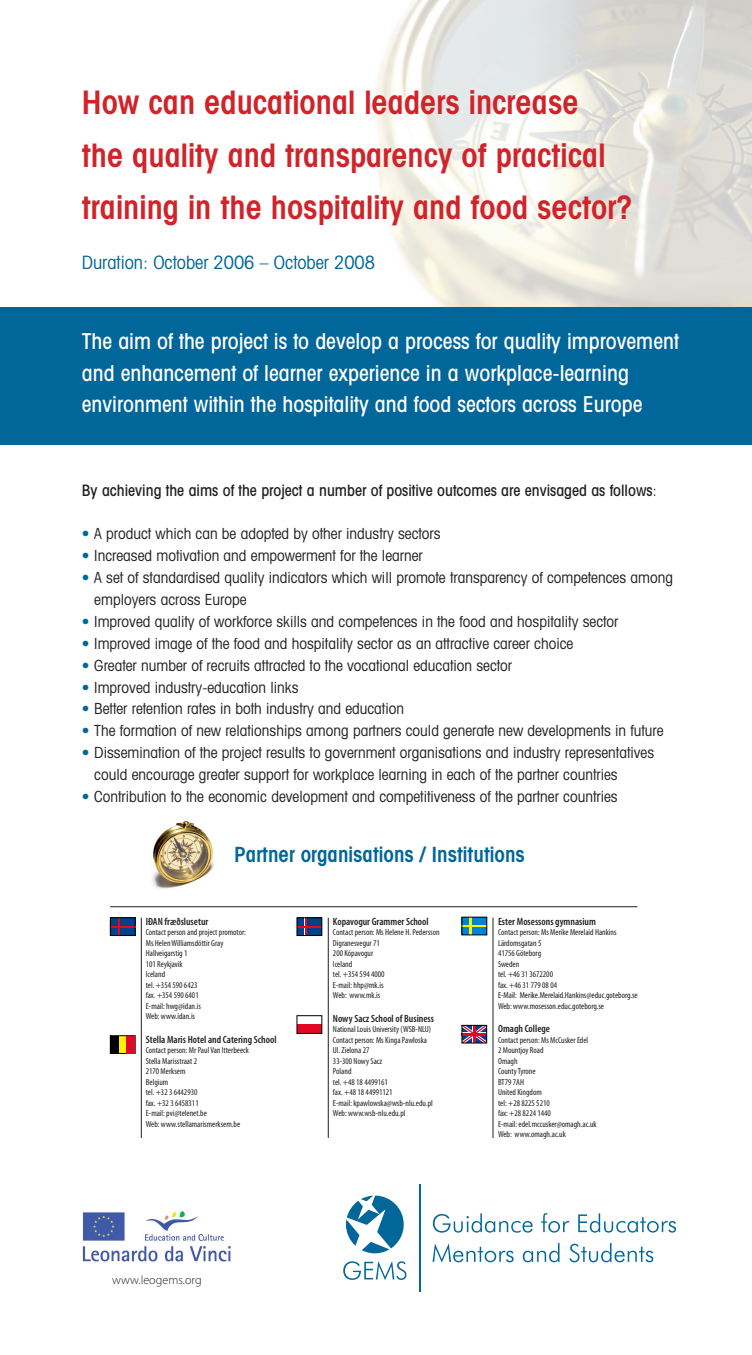
<style>
.page{position:relative;width:752px;height:1355px;background:#fff}
.page>*{position:absolute;margin:0;border:0;box-sizing:border-box;transform-origin:0 0}
.t1{font:600 condensed 32.38px/52.5px "Avant Garde";color:#d1232a}
.t2{font:500 condensed 21.88px/31.5px "Avant Garde";color:#fff}
.t3{font:600 condensed 21px "Avant Garde";color:#01669a}
.t4{font:condensed 18.38px "Avant Garde";color:#01669a}
.t5{font:500 condensed 15.75px "Avant Garde";color:#231f20}
.t6{font:condensed 15.31px/21.9px "Avant Garde";color:#231f20}
.t7{font:300 12.25px "Myriad Pro";color:#231f20}
.t8{font:600 condensed 10.5px "Myriad Pro";color:#231f20}
.t9{font:condensed 8.75px/10.5px "Myriad Pro";color:#231f20}
.s1{font-weight:400}
.s2{color:#01669a}
</style>
<div class="page">
<hr style="left:419px;top:1184px;width:1px;height:107px;background:#01669a">
<svg style="left:433px;top:1213px;width:99px;height:19px"></svg>
<svg style="left:541px;top:1213px;width:28px;height:19px"></svg>
<svg style="left:578px;top:1213px;width:98px;height:19px"></svg>
<svg style="left:432px;top:1243px;width:81px;height:19px"></svg>
<svg style="left:522px;top:1243px;width:37px;height:19px"></svg>
<svg style="left:569px;top:1243px;width:84px;height:19px"></svg>
<svg style="left:346px;top:1195px;width:57px;height:58px"></svg>
<svg style="left:343px;top:1261px;width:63px;height:18px"></svg>
<img style="left:375px;top:0;width:377px;height:306px">
<div style="left:0;top:306px;width:752px;height:138px;background:#01669a"></div>
<img style="left:82px;top:1211px;width:149px;height:51px">
<svg style="left:464px;top:1027px;width:20px;height:14px"></svg>
<hr style="left:462px;top:1032px;width:24px;height:3px;background:#e00824">
<div style="left:462px;top:1025px;width:24px;height:18px;border:1px solid #000"></div>
<div style="left:297px;top:1024px;width:25px;height:9px;background:#e00824"></div>
<div style="left:297px;top:1015px;width:25px;height:18px;border:1px solid #000"></div>
<div style="left:462px;top:917px;width:24px;height:17px;background:linear-gradient(to right,#fff200,#fff200)"></div>
<div style="left:462px;top:917px;width:7px;height:7px;background:#0082d6"></div>
<div style="left:462px;top:927px;width:7px;height:7px;background:#0082d6"></div>
<div style="left:472px;top:917px;width:14px;height:7px;background:#0082d6"></div>
<div style="left:472px;top:927px;width:14px;height:7px;background:#0082d6"></div>
<svg style="left:118px;top:1037px;width:9px;height:14px"></svg>
<div style="left:110px;top:1035px;width:25px;height:18px;border:1px solid #000"></div>
<div style="left:127px;top:1035px;width:8px;height:18px;background:#e00824"></div>
<div style="left:110px;top:1035px;width:8px;height:18px;background:#000"></div>
<svg style="left:112px;top:919px;width:21px;height:14px"></svg>
<div style="left:110px;top:917px;width:25px;height:18px;border:1px solid #000"></div>
<svg style="left:299px;top:919px;width:21px;height:14px"></svg>
<div style="left:297px;top:917px;width:25px;height:18px;border:1px solid #000"></div>
<hr style="left:110px;top:906px;width:527px;height:1px;background:#231f20">
<hr style="left:492px;top:917px;width:1px;height:220px;background:#231f20">
<hr style="left:328px;top:917px;width:1px;height:220px;background:#231f20">
<hr style="left:141px;top:917px;width:1px;height:220px;background:#231f20">
<img style="left:152px;top:821px;width:62px;height:68px">
<h1 class="t1" style="left:82px;top:76px;width:552px">How can educational leaders increase<br>the quality and transparency of practical training in the hospitality and food sector?</h1>
<h3 class="t4" style="left:82px;top:251px;width:295px">Duration: October 2006 – October 2008</h3>
<h2 class="t2" style="left:82px;top:325px;width:598px">The aim of the project is to develop a process for quality improvement and enhancement of learner experience in a workplace-learning environment within the hospitality and food sectors across Europe</h2>
<h3 class="t5" style="left:82px;top:480px;width:576px">By achieving the aims of the project a number of positive outcomes are envisaged as follows<span class="s1">:</span></h3>
<h3 class="t6" style="left:82px;top:522px;width:360px"><span class="s2">•</span> A product which can be adopted by other industry sectors</h3>
<h3 class="t6" style="left:82px;top:544px;width:342px"><span class="s2">•</span> Increased motivation and empowerment for the learner</h3>
<h3 class="t6" style="left:94px;top:566px;width:580px;text-indent:-12px"><span class="s2">•</span> A set of standardised quality indicators which will promote transparency of competences among employers across Europe</h3>
<h3 class="t6" style="left:82px;top:610px;width:538px"><span class="s2">•</span> Improved quality of workforce skills and competences in the food and hospitality sector</h3>
<h3 class="t6" style="left:82px;top:632px;width:493px"><span class="s2">•</span> Improved image of the food and hospitality sector as an attractive career choice</h3>
<h3 class="t6" style="left:82px;top:654px;width:431px"><span class="s2">•</span> Greater number of recruits attracted to the vocational education sector</h3>
<h3 class="t6" style="left:82px;top:675px;width:218px"><span class="s2">•</span> Improved industry-education links</h3>
<h3 class="t6" style="left:82px;top:697px;width:323px"><span class="s2">•</span> Better retention rates in both industry and education</h3>
<h3 class="t6" style="left:82px;top:719px;width:583px"><span class="s2">•</span> The formation of new relationships among partners could generate new developments in future</h3>
<h3 class="t6" style="left:94px;top:741px;width:561px;text-indent:-12px"><span class="s2">•</span> Dissemination of the project results to government organisations and industry representatives could encourage greater support for workplace learning in each of the partner countries</h3>
<h3 class="t6" style="left:82px;top:785px;width:537px"><span class="s2">•</span> Contribution to the economic development and competitiveness of the partner countries</h3>
<h3 class="t3" style="left:234px;top:841px;width:292px">Partner organisations / Institutions</h3>
<p class="t8" style="left:146px;top:914px;width:64px">IÐAN fræðslusetur</p>
<p class="t9" style="left:146px;top:927px;width:102px">Contact person and project promotor:<br>Ms Helen Williamsdóttir Gray<br>Hallveigarstig 1<br>101 Reykjavik<br>Iceland<br>tel. +354 590 6423<br>fax. +354 590 6401<br>E-mail: hwg@idan.is<br>Web: www.idan.is</p>
<p class="t8" style="left:146px;top:1032px;width:132px">Stella Maris Hotel and Catering School</p>
<p class="t9" style="left:146px;top:1044px;width:105px">Contact person: Mr Paul Van Itterbeeck<br>Stella Marisstraat 2<br>2170 Merksem<br>Belgium<br>tel. +32 3 6442930<br>fax. +32 3 6458311<br>E-mail: pvi@telenet.be<br>Web: www.stellamarismerksem.be</p>
<p class="t8" style="left:333px;top:914px;width:97px">Kopavogur Grammer School</p>
<p class="t9" style="left:333px;top:927px;width:108px">Contact person: Ms Helene H. Pedersson<br>Digranesvegur 71<br>200 Kópavogur<br>Iceland<br>tel. +354 594 4000<br>E-mail: hhp@mk.is<br>Web: www.mk.is</p>
<p class="t8" style="left:333px;top:1011px;width:102px">Nowy Sacz School of Business</p>
<p class="t9" style="left:333px;top:1023px;width:101px">National Louis University (WSB-NLU)<br>Contact person: Ms Kinga Pawloska<br>Ul. Zielona 27<br>33-300 Nowy Sacz<br>Poland<br>tel. +48 18 4499161<br>fax. +48 18 44991121<br>E-mail: kpawlowska@wsb-nlu.edu.pl<br>Web: www.wsb-nlu.edu.pl</p>
<h3 class="t7" style="left:112px;top:1272px;width:91px">www.leogems.org</h3>
<p class="t8" style="left:498px;top:914px;width:99px">Ester Mosessons gymnasium</p>
<p class="t9" style="left:498px;top:927px;width:141px">Contact person: Ms Merike Merelaid Hankins<br>Lärdomsgatan 5<br>41756 Göteborg<br>Sweden<br>tel. +46 31 3672200<br>fax. +46 31 779 08 04<br>E-Mail: Merike.Merelaid.Hankins@educ.goteborg.se<br>Web: www.mosesson.educ.goteborg.se</p>
<p class="t8" style="left:498px;top:1022px;width:54px">Omagh College</p>
<p class="t9" style="left:498px;top:1034px;width:100px">Contact person: Ms McCusker Edel<br>2 Mountjoy Road<br>Omagh<br>County Tyrone<br>BT79 7AH<br>United Kingdom<br>tel: +28 8225 5210<br>fax: +28 8224 1440<br>E-mail: edel.mccusker@omagh.ac.uk<br>Web: www.omagh.ac.uk</p>
</div>
